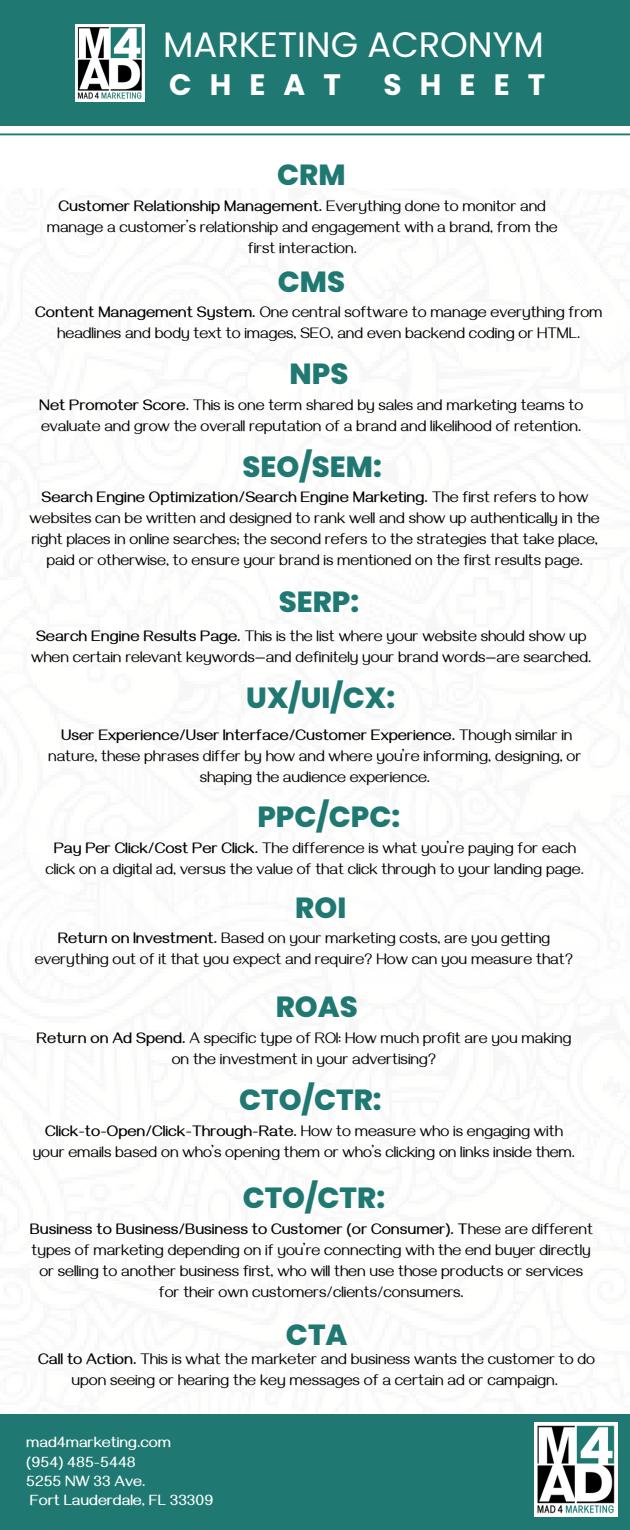
<style>
.page{position:relative;width:630px;height:1530px;background:#fff}
.page>*{position:absolute;margin:0;border:0;box-sizing:border-box;transform-origin:0 0}
.t1{font:35.25px "Poppins";color:#fff}
.t2{font:700 29.5px "Poppins";letter-spacing:.615em;color:#fff}
.t3{font:800 29px "Poppins";color:#1f7972}
.t4{font:15.75px/21px "Gayathri";color:#010101;text-align:center}
.t5{font:700 15.25px/19.2px "Gayathri";color:#fff}
.s1{font-weight:700}
</style>
<div class="page">
<div style="left:0;top:0;width:630px;height:126px;background:#1f7972"></div>
<hr style="left:0;top:133px;width:630px;height:2px;background:#1f7972">
<div style="left:0;top:1415px;width:630px;height:115px;background:#1f7972"></div>
<img style="left:75px;top:24px;width:70px;height:77px">
<img style="left:535px;top:1423px;width:82px;height:94px">
<h1 class="t1" style="left:163px;top:20px;width:382px">MARKETING ACRONYM</h1>
<h2 class="t2" style="left:169px;top:64px;width:173px">CHEAT</h2>
<h2 class="t2" style="left:384px;top:64px;width:163px">SHEET</h2>
<h3 class="t3" style="left:277px;top:154px;width:70px">CRM</h3>
<p class="t4" style="left:47px;top:199px;width:512px"><span class="s1">Customer Relationship Management.</span> Everything done to monitor and manage a customer’s relationship and engagement with a brand, from the first interaction.</p>
<h3 class="t3" style="left:278px;top:261px;width:69px">CMS</h3>
<p class="t4" style="left:35px;top:305px;width:569px"><span class="s1">Content Management System.</span> One central software to manage everything from headlines and body text to images, SEO, and even backend coding or HTML.</p>
<h3 class="t3" style="left:290px;top:354px;width:60px">NPS</h3>
<p class="t4" style="left:39px;top:397px;width:545px;text-align:left"><span class="s1">Net Promoter Score.</span> This is one term shared by sales and marketing teams to evaluate and grow the overall reputation of a brand and likelihood of retention.</p>
<h3 class="t3" style="left:243px;top:447px;width:141px">SEO/SEM:</h3>
<p class="t4" style="left:30px;top:490px;width:572px"><span class="s1">Search Engine Optimization/Search Engine Marketing.</span> The first refers to how websites can be written and designed to rank well and show up authentically in the right places in online searches; the second refers to the strategies that take place, paid or otherwise, to ensure your brand is mentioned on the first results page.</p>
<h3 class="t3" style="left:279px;top:581px;width:82px">SERP:</h3>
<p class="t4" style="left:31px;top:629px;width:562px"><span class="s1">Search Engine Results Page.</span> This is the list where your website should show up when certain relevant keywords—and definitely your brand words—are searched.</p>
<h3 class="t3" style="left:246px;top:678px;width:150px">UX/UI/CX:</h3>
<p class="t4" style="left:48px;top:727px;width:535px"><span class="s1">User Experience/User Interface/Customer Experience.</span> Though similar in nature, these phrases differ by how and where you’re informing, designing, or shaping the audience experience.</p>
<h3 class="t3" style="left:257px;top:796px;width:144px">PPC/CPC:</h3>
<p class="t4" style="left:45px;top:840px;width:540px"><span class="s1">Pay Per Click/Cost Per Click.</span> The difference is what you’re paying for each click on a digital ad, versus the value of that click through to your landing page.</p>
<h3 class="t3" style="left:295px;top:888px;width:53px">ROI</h3>
<p class="t4" style="left:35px;top:930px;width:540px"><span class="s1">Return on Investment.</span> Based on your marketing costs, are you getting everything out of it that you expect and require? How can you measure that?</p>
<h3 class="t3" style="left:276px;top:987px;width:84px">ROAS</h3>
<p class="t4" style="left:37px;top:1030px;width:536px"><span class="s1">Return on Ad Spend.</span> A specific type of ROI: How much profit are you making on the investment in your advertising?</p>
<h3 class="t3" style="left:239px;top:1080px;width:144px">CTO/CTR:</h3>
<p class="t4" style="left:33px;top:1124px;width:544px"><span class="s1">Click-to-Open/Click-Through-Rate.</span> How to measure who is engaging with your emails based on who’s opening them or who’s clicking on links inside them.</p>
<h3 class="t3" style="left:243px;top:1178px;width:144px">CTO/CTR:</h3>
<p class="t4" style="left:30px;top:1221px;width:565px"><span class="s1">Business to Business/Business to Customer (or Consumer). T</span>hese are different types of marketing depending on if you’re connecting with the end buyer directly or selling to another business first, who will then use those products or services for their own customers/clients/consumers.</p>
<h3 class="t3" style="left:286px;top:1315px;width:63px">CTA</h3>
<p class="t4" style="left:38px;top:1351px;width:559px"><span class="s1">Call to Action.</span> This is what the marketer and business wants the customer to do upon seeing or hearing the key messages of a certain ad or campaign.</p>
<p class="t5" style="left:26px;top:1436px;width:189px">mad4marketing.com<br>(954) 485-5448<br>5255 NW 33 Ave.<br>Fort Lauderdale, FL 33309</p>
</div>
